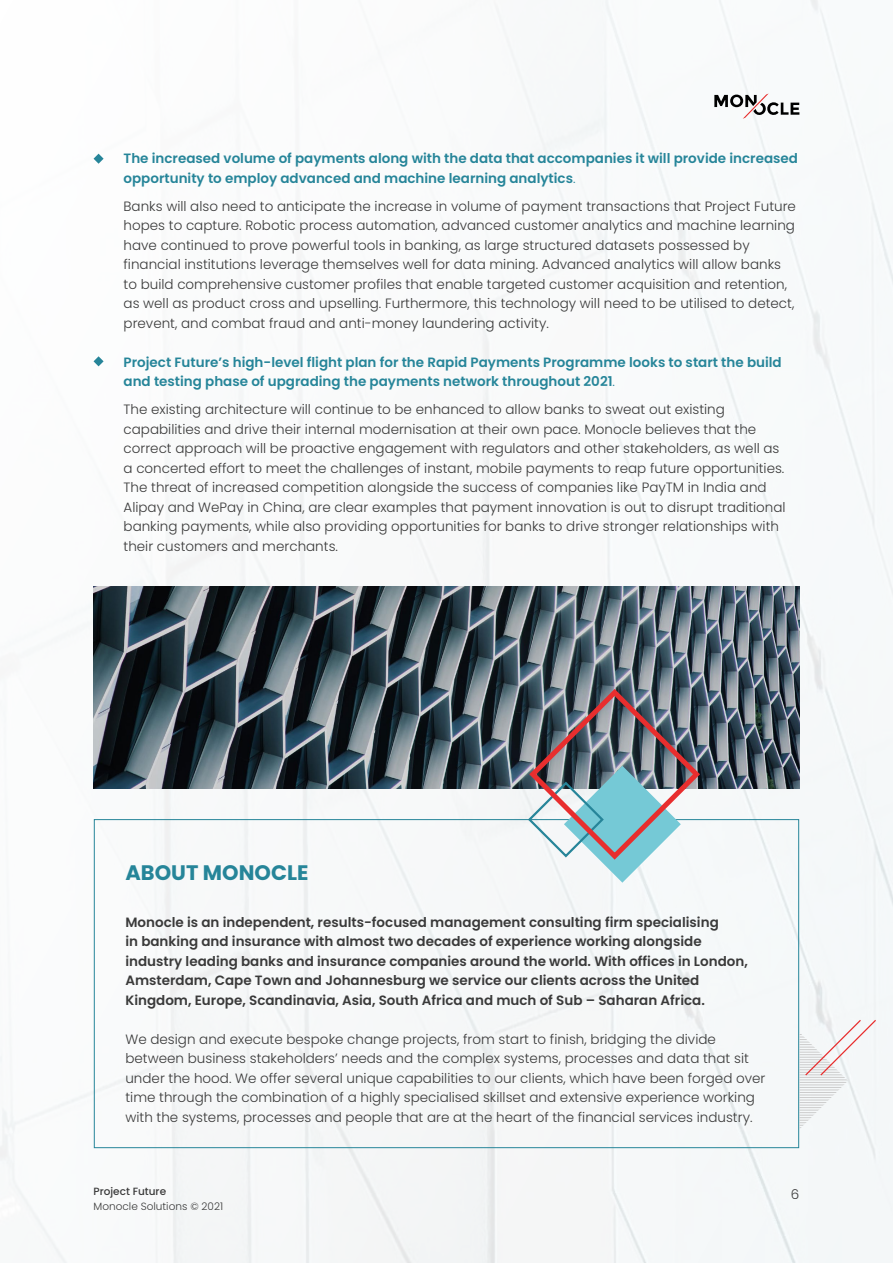
<style>
.page{position:relative;width:893px;height:1263px;background:#fff}
.page>*{position:absolute;margin:0;border:0;box-sizing:border-box;transform-origin:0 0}
.t1{font:700 21px "Poppins";color:#268599}
.t2{font:300 13.5px/19.5px "Poppins";color:#3a3a3a}
.t3{font:600 13.5px/19.5px "Poppins";color:#3a3a3a}
.t4{font:600 13.5px/19.5px "Poppins";color:#268599}
.t5{font:300 10.5px "Poppins";color:#3a3a3a}
.t6{font:500 10.5px "Poppins";color:#3a3a3a}
.s1{font-weight:300}
</style>
<div class="page">
<img style="left:0;top:0;width:893px;height:1263px">
<svg style="left:714px;top:94px;width:85px;height:25px"></svg>
<svg style="left:94px;top:154px;width:10px;height:10px"></svg>
<svg style="left:94px;top:356px;width:10px;height:10px"></svg>
<svg style="left:799px;top:1018px;width:78px;height:111px"></svg>
<img style="left:94px;top:587px;width:705px;height:202px">
<svg style="left:526px;top:685px;width:178px;height:198px"></svg>
<p class="t4" style="left:124px;top:149px;width:676px">The increased volume of payments along with the data that accompanies it will provide increased opportunity to employ advanced and machine learning analytics<span class="s1">.</span></p>
<p class="t2" style="left:124px;top:196px;width:674px">Banks will also need to anticipate the increase in volume of payment transactions that Project Future hopes to capture. Robotic process automation, advanced customer analytics and machine learning have continued to prove powerful tools in banking, as large structured datasets possessed by financial institutions leverage themselves well for data mining. Advanced analytics will allow banks to build comprehensive customer profiles that enable targeted customer acquisition and retention, as well as product cross and upselling. Furthermore, this technology will need to be utilised to detect, prevent, and combat fraud and anti-money laundering activity.</p>
<p class="t4" style="left:124px;top:352px;width:660px">Project Future’s high-level flight plan for the Rapid Payments Programme looks to start the build and testing phase of upgrading the payments network throughout 2021<span class="s1">.</span></p>
<p class="t2" style="left:124px;top:400px;width:664px">The existing architecture will continue to be enhanced to allow banks to sweat out existing capabilities and drive their internal modernisation at their own pace. Monocle believes that the correct approach will be proactive engagement with regulators and other stakeholders, as well as a concerted effort to meet the challenges of instant, mobile payments to reap future opportunities.<br>The threat of increased competition alongside the success of companies like PayTM in India and Alipay and WePay in China, are clear examples that payment innovation is out to disrupt traditional banking payments, while also providing opportunities for banks to drive stronger relationships with their customers and merchants.</p>
<h1 class="t1" style="left:125px;top:860px;width:184px">ABOUT MONOCLE</h1>
<p class="t3" style="left:125px;top:912px;width:624px">Monocle is an independent, results-focused management consulting firm specialising<br>in banking and insurance with almost two decades of experience working alongside industry leading banks and insurance companies around the world. With offices in London, Amsterdam, Cape Town and Johannesburg we service our clients across the United Kingdom, Europe, Scandinavia, Asia, South Africa and much of Sub – Saharan Africa.</p>
<p class="t2" style="left:125px;top:1029px;width:641px">We design and execute bespoke change projects, from start to finish, bridging the divide between business stakeholders’ needs and the complex systems, processes and data that sit under the hood. We offer several unique capabilities to our clients, which have been forged over time through the combination of a highly specialised skillset and extensive experience working with the systems, processes and people that are at the heart of the financial services industry.</p>
<p class="t6" style="left:94px;top:1186px;width:74px">Project Future</p>
<p class="t2" style="left:791px;top:1184px;width:10px">6</p>
<p class="t5" style="left:94px;top:1201px;width:131px">Monocle Solutions © 2021</p>
</div>
